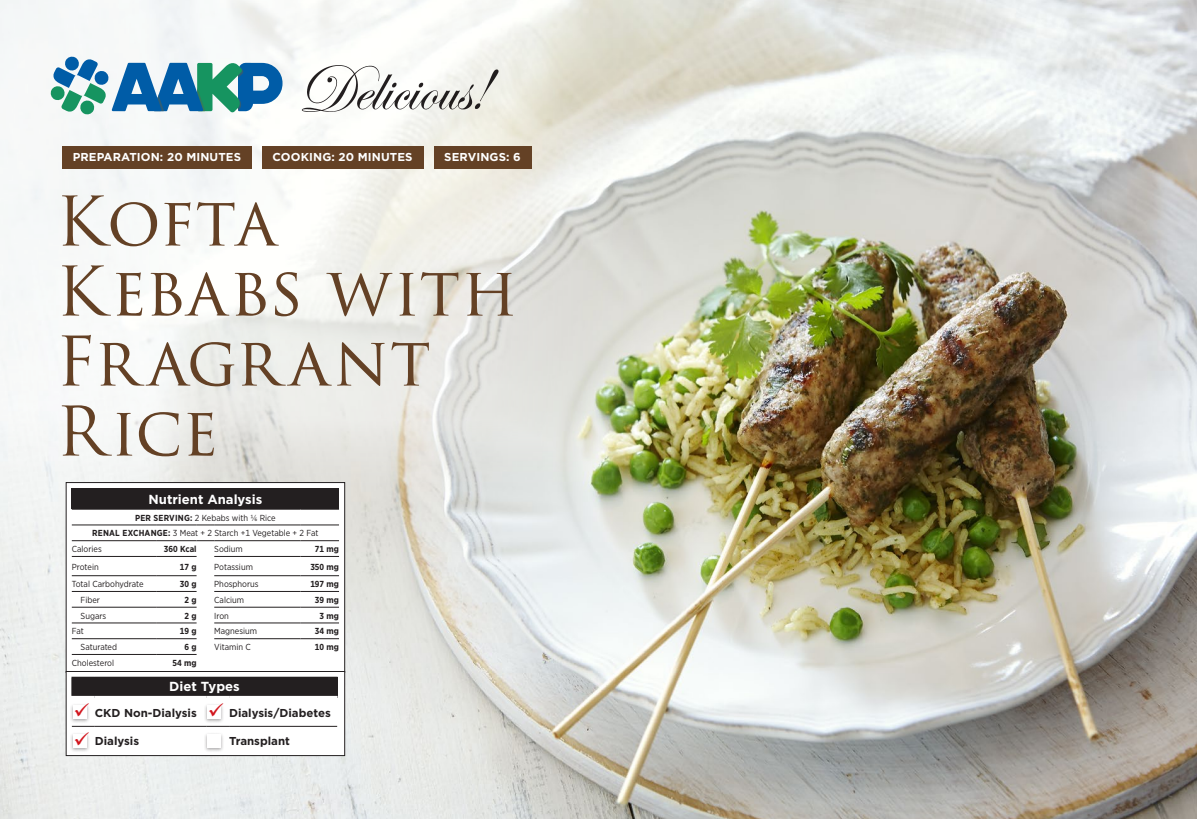
<style>
.page{position:relative;width:1197px;height:819px;background:#fff}
.page>*{position:absolute;margin:0;border:0;box-sizing:border-box;transform-origin:0 0}
.t1{font:66.5px/70px "Trajan Pro 3";color:#644125}
.Recipe_No_Rule{font:700 13.12px "Gotham";color:#fff}
.Recipe_No_Rule-2{font:700 11.55px "Gotham";color:#231f20}
.Recipe_No_Rule-3{font:700 11.55px "Gotham";letter-spacing:.01em;color:#fff}
.Nut_left{font:8.75px "Gotham Narrow";color:#231f20}
.Nut_Nested{font:8.75px "Gotham Narrow";color:#231f20}
.Nutrician_Number{font:700 8.75px "Gotham Narrow";color:#231f20}
.s1{font-weight:700}
</style>
<div class="page">
<img style="left:0;top:0;width:1197px;height:819px">
<svg style="left:0;top:0;width:702px;height:508px"></svg>
<svg style="left:51px;top:57px;width:232px;height:57px"></svg>
<img style="left:295px;top:54px;width:206px;height:67px">
<div style="left:66px;top:483px;width:279px;height:189px;background:#fff"></div>
<div style="left:72px;top:488px;width:267px;height:21px;background:#231f20"></div>
<hr style="left:72px;top:556px;width:84px;height:1px;background:#231f20">
<hr style="left:156px;top:556px;width:41px;height:1px;background:#231f20">
<hr style="left:214px;top:556px;width:86px;height:1px;background:#231f20">
<hr style="left:300px;top:556px;width:39px;height:1px;background:#231f20">
<hr style="left:72px;top:575px;width:84px;height:1px;background:#231f20">
<hr style="left:156px;top:575px;width:41px;height:1px;background:#231f20">
<hr style="left:214px;top:575px;width:86px;height:1px;background:#231f20">
<hr style="left:300px;top:575px;width:39px;height:1px;background:#231f20">
<hr style="left:72px;top:591px;width:84px;height:1px;background:#231f20">
<hr style="left:156px;top:591px;width:41px;height:1px;background:#231f20">
<hr style="left:214px;top:591px;width:86px;height:1px;background:#231f20">
<hr style="left:300px;top:591px;width:39px;height:1px;background:#231f20">
<hr style="left:72px;top:607px;width:84px;height:1px;background:#231f20">
<hr style="left:156px;top:607px;width:41px;height:1px;background:#231f20">
<hr style="left:214px;top:607px;width:86px;height:1px;background:#231f20">
<hr style="left:300px;top:607px;width:39px;height:1px;background:#231f20">
<hr style="left:72px;top:623px;width:84px;height:1px;background:#231f20">
<hr style="left:156px;top:623px;width:41px;height:1px;background:#231f20">
<hr style="left:214px;top:623px;width:86px;height:1px;background:#231f20">
<hr style="left:300px;top:623px;width:39px;height:1px;background:#231f20">
<hr style="left:72px;top:638px;width:84px;height:1px;background:#231f20">
<hr style="left:156px;top:638px;width:41px;height:1px;background:#231f20">
<hr style="left:214px;top:638px;width:86px;height:1px;background:#231f20">
<hr style="left:300px;top:638px;width:39px;height:1px;background:#231f20">
<hr style="left:72px;top:654px;width:84px;height:1px;background:#231f20">
<hr style="left:156px;top:654px;width:41px;height:1px;background:#231f20">
<hr style="left:72px;top:509px;width:84px;height:1px;background:#231f20">
<hr style="left:156px;top:509px;width:41px;height:1px;background:#231f20">
<svg style="left:197px;top:509px;width:17px;height:1px"></svg>
<hr style="left:214px;top:509px;width:86px;height:1px;background:#231f20">
<hr style="left:300px;top:509px;width:39px;height:1px;background:#231f20">
<hr style="left:72px;top:525px;width:84px;height:1px;background:#231f20">
<hr style="left:156px;top:525px;width:41px;height:1px;background:#231f20">
<svg style="left:197px;top:525px;width:17px;height:1px"></svg>
<hr style="left:214px;top:525px;width:86px;height:1px;background:#231f20">
<hr style="left:300px;top:525px;width:39px;height:1px;background:#231f20">
<hr style="left:72px;top:540px;width:84px;height:1px;background:#231f20">
<hr style="left:156px;top:540px;width:41px;height:1px;background:#231f20">
<svg style="left:197px;top:540px;width:17px;height:1px"></svg>
<hr style="left:214px;top:540px;width:86px;height:1px;background:#231f20">
<hr style="left:300px;top:540px;width:39px;height:1px;background:#231f20">
<div style="left:66px;top:482px;width:279px;height:191px;border:1px solid #231f20"></div>
<div style="left:62px;top:146px;width:190px;height:22px;background:#644125"></div>
<div style="left:262px;top:146px;width:161px;height:22px;background:#644125"></div>
<div style="left:434px;top:146px;width:98px;height:22px;background:#644125"></div>
<div style="left:66px;top:671px;width:279px;height:85px;background:#fff"></div>
<div style="left:72px;top:677px;width:265px;height:21px;background:#231f20"></div>
<svg style="left:71px;top:677px;width:24px;height:19px"></svg>
<hr style="left:229px;top:677px;width:109px;height:1px;background:#231f20">
<svg style="left:337px;top:678px;width:1px;height:18px"></svg>
<hr style="left:95px;top:726px;width:111px;height:1px;background:#231f20">
<svg style="left:206px;top:726px;width:23px;height:1px"></svg>
<hr style="left:229px;top:726px;width:108px;height:1px;background:#231f20">
<hr style="left:71px;top:696px;width:24px;height:3px;background:#fff">
<hr style="left:95px;top:696px;width:111px;height:3px;background:#fff">
<hr style="left:206px;top:696px;width:23px;height:3px;background:#fff">
<hr style="left:229px;top:696px;width:109px;height:3px;background:#fff">
<div style="left:66px;top:671px;width:279px;height:85px;border:1px solid #231f20"></div>
<div style="left:70px;top:703px;width:20px;height:21px;background:#231f20;opacity:.4"></div>
<div style="left:73px;top:705px;width:14px;height:14px;background:#fff"></div>
<div style="left:204px;top:703px;width:21px;height:21px;background:#231f20;opacity:.4"></div>
<div style="left:207px;top:705px;width:14px;height:14px;background:#fff"></div>
<div style="left:70px;top:732px;width:20px;height:21px;background:#231f20;opacity:.4"></div>
<div style="left:73px;top:734px;width:14px;height:14px;background:#fff"></div>
<div style="left:204px;top:732px;width:21px;height:21px;background:#231f20;opacity:.4"></div>
<div style="left:207px;top:734px;width:14px;height:14px;background:#fff"></div>
<svg style="left:75px;top:703px;width:14px;height:13px"></svg>
<svg style="left:209px;top:703px;width:14px;height:13px"></svg>
<svg style="left:72px;top:726px;width:23px;height:19px"></svg>
<p class="Recipe_No_Rule-3" style="left:73px;top:149px;width:170px">PREPARATION: 20 MINUTES</p>
<p class="Recipe_No_Rule-3" style="left:273px;top:149px;width:142px">COOKING: 20 MINUTES</p>
<p class="Recipe_No_Rule-3" style="left:444px;top:149px;width:78px">SERVINGS: 6</p>
<p class="t1" style="left:56px;top:189px;width:463px">Kofta<br>Kebabs with<br>Fragrant<br>Rice</p>
<p class="Recipe_No_Rule" style="left:148px;top:491px;width:115px">Nutrient Analysis</p>
<p class="Nut_Nested" style="left:135px;top:512px;width:142px"><span class="s1">PER SERVING:</span> 2 Kebabs with 1/6 Rice</p>
<p class="Nut_Nested" style="left:92px;top:528px;width:228px"><span class="s1">RENAL EXCHANGE:</span> 3 Meat + 2 Starch +1 Vegetable + 2 Fat</p>
<p class="Nut_left" style="left:72px;top:544px;width:31px">Calories</p>
<p class="Nutrician_Number" style="left:164px;top:543px;width:34px">360 Kcal</p>
<p class="Nut_left" style="left:214px;top:544px;width:30px">Sodium</p>
<p class="Nutrician_Number" style="left:315px;top:543px;width:26px">71 mg</p>
<p class="Nut_left" style="left:72px;top:561px;width:28px">Protein</p>
<p class="Nutrician_Number" style="left:180px;top:561px;width:18px">17 g</p>
<p class="Nut_left" style="left:214px;top:561px;width:40px">Potassium</p>
<p class="Nutrician_Number" style="left:310px;top:561px;width:30px">350 mg</p>
<p class="Nut_left" style="left:72px;top:579px;width:73px">Total Carbohydrate</p>
<p class="Nutrician_Number" style="left:180px;top:578px;width:18px">30 g</p>
<p class="Nut_left" style="left:214px;top:579px;width:46px">Phosphorus</p>
<p class="Nutrician_Number" style="left:310px;top:578px;width:30px">197 mg</p>
<p class="Nut_left" style="left:81px;top:594px;width:21px">Fiber</p>
<p class="Nutrician_Number" style="left:185px;top:594px;width:14px">2 g</p>
<p class="Nut_left" style="left:214px;top:594px;width:31px">Calcium</p>
<p class="Nutrician_Number" style="left:315px;top:594px;width:26px">39 mg</p>
<p class="Nut_left" style="left:81px;top:610px;width:27px">Sugars</p>
<p class="Nutrician_Number" style="left:185px;top:610px;width:14px">2 g</p>
<p class="Nut_left" style="left:214px;top:610px;width:16px">Iron</p>
<p class="Nutrician_Number" style="left:320px;top:610px;width:21px">3 mg</p>
<p class="Nut_left" style="left:72px;top:626px;width:13px">Fat</p>
<p class="Nutrician_Number" style="left:180px;top:626px;width:18px">19 g</p>
<p class="Nut_left" style="left:214px;top:626px;width:44px">Magnesium</p>
<p class="Nutrician_Number" style="left:315px;top:626px;width:26px">34 mg</p>
<p class="Nut_left" style="left:81px;top:642px;width:38px">Saturated</p>
<p class="Nutrician_Number" style="left:185px;top:641px;width:14px">6 g</p>
<p class="Nut_left" style="left:214px;top:642px;width:38px">Vitamin C</p>
<p class="Nutrician_Number" style="left:315px;top:641px;width:26px">10 mg</p>
<p class="Nut_left" style="left:72px;top:657px;width:44px">Cholesterol</p>
<p class="Nutrician_Number" style="left:173px;top:657px;width:26px">54 mg</p>
<p class="Recipe_No_Rule" style="left:169px;top:678px;width:72px">Diet Types</p>
<p class="Recipe_No_Rule-2" style="left:95px;top:705px;width:104px">CKD Non-Dialysis</p>
<p class="Recipe_No_Rule-2" style="left:229px;top:705px;width:103px">Dialysis/Diabetes</p>
<p class="Recipe_No_Rule-2" style="left:95px;top:734px;width:46px">Dialysis</p>
<p class="Recipe_No_Rule-2" style="left:229px;top:734px;width:62px">Transplant</p>
</div>
